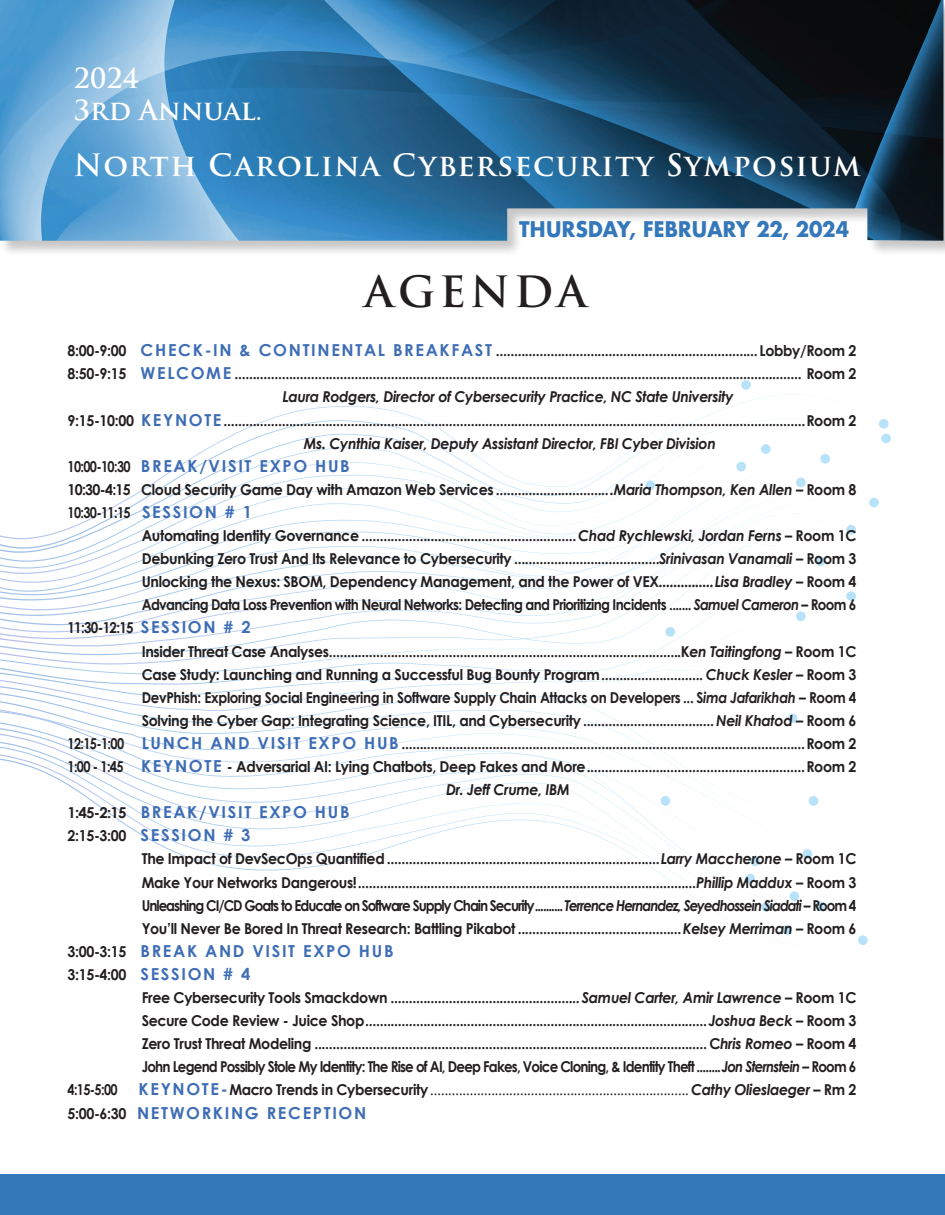
<style>
.page{position:relative;width:945px;height:1215px;background:#fff}
.page>*{position:absolute;margin:0;border:0;box-sizing:border-box;transform-origin:0 0}
.t1{font:700 42px "Trajan Pro";letter-spacing:.1em;color:#231f20}
.t2{font:700 30px "Trajan Pro";letter-spacing:.05em;color:#fff}
.t3{font:700 27px "Trajan Pro";color:#fff}
.t4{font:700 21px "Futura";letter-spacing:-.01em;color:#3478ba;scale:.94 1}
.t5{font:700 16.5px "Century Gothic";letter-spacing:.1em;color:#3e6db5}
.t6{font:700 15px "Century Gothic";letter-spacing:-.025em;color:#231f20;scale:.95 1}
.t7{font:700 15px "Century Gothic";letter-spacing:-.025em;color:#231f20;scale:.85 1}
.t8{font:italic 700 15px "Century Gothic";letter-spacing:-.025em;color:#231f20;scale:.95 1}
.t9{font:15px "Century Gothic";color:#231f20;scale:.95 1}
.t10{font:700 15px "Century Gothic";letter-spacing:-.075em;color:#231f20;scale:.9 1}
.t11{font:700 15px "Century Gothic";letter-spacing:-.06em;color:#231f20;scale:.9 1}
.t12{font:700 15px "Century Gothic";letter-spacing:-.05em;color:#231f20;scale:.9 1}
.t13{font:700 15px "Century Gothic";letter-spacing:-.025em;color:#231f20;scale:.9 1}
.t14{font:700 15px "Century Gothic";letter-spacing:-.025em;color:#231f20;scale:.89 1}
.s1{font-size:24px}
.s2{font-size:16.5px;color:#3e6db5}
.s3{font-size:15px;color:#231f20}
.s4{font-style:italic}
.s5{font-weight:700;font-size:16.5px;color:#3e6db5}
.s6{font-weight:700}
.s7{font-weight:700;font-style:italic}
</style>
<div class="page">
<div style="left:0;top:0;width:945px;height:256px;background:#231f20;opacity:.25"></div>
<img style="left:0;top:0;width:944px;height:241px">
<svg style="left:141px;top:835px;width:665px;height:21px"></svg>
<svg style="left:98px;top:806px;width:634px;height:29px"></svg>
<svg style="left:0;top:715px;width:812px;height:91px"></svg>
<svg style="left:0;top:665px;width:789px;height:52px"></svg>
<svg style="left:0;top:655px;width:686px;height:10px"></svg>
<svg style="left:0;top:646px;width:704px;height:9px"></svg>
<svg style="left:0;top:639px;width:717px;height:7px"></svg>
<svg style="left:0;top:632px;width:688px;height:7px"></svg>
<svg style="left:0;top:625px;width:698px;height:7px"></svg>
<svg style="left:0;top:593px;width:856px;height:32px"></svg>
<svg style="left:0;top:600px;width:801px;height:16px"></svg>
<svg style="left:0;top:600px;width:759px;height:10px"></svg>
<svg style="left:0;top:558px;width:827px;height:42px"></svg>
<svg style="left:0;top:574px;width:744px;height:21px"></svg>
<svg style="left:0;top:574px;width:675px;height:18px"></svg>
<svg style="left:0;top:574px;width:673px;height:9px"></svg>
<svg style="left:0;top:558px;width:766px;height:16px"></svg>
<svg style="left:0;top:562px;width:652px;height:7px"></svg>
<svg style="left:0;top:553px;width:741px;height:9px"></svg>
<svg style="left:0;top:394px;width:886px;height:155px"></svg>
<svg style="left:0;top:394px;width:747px;height:145px"></svg>
<svg style="left:846px;top:591px;width:10px;height:10px"></svg>
<div style="left:796px;top:612px;width:10px;height:9px;background:#b8e2fa;border-radius:50%"></div>
<svg style="left:815px;top:901px;width:10px;height:10px"></svg>
<div style="left:745px;top:874px;width:10px;height:9px;background:#b8e2fa;border-radius:50%"></div>
<div style="left:790px;top:891px;width:9px;height:10px;background:#b8e2fa;border-radius:50%"></div>
<svg style="left:782px;top:925px;width:10px;height:10px"></svg>
<svg style="left:858px;top:935px;width:10px;height:10px"></svg>
<div style="left:661px;top:796px;width:9px;height:10px;background:#b8e2fa;border-radius:50%"></div>
<svg style="left:809px;top:796px;width:9px;height:10px"></svg>
<div style="left:803px;top:849px;width:9px;height:10px;background:#b8e2fa;border-radius:50%"></div>
<svg style="left:761px;top:902px;width:10px;height:10px"></svg>
<svg style="left:750px;top:856px;width:10px;height:10px"></svg>
<div style="left:788px;top:713px;width:9px;height:10px;background:#b8e2fa;border-radius:50%"></div>
<svg style="left:665px;top:627px;width:10px;height:10px"></svg>
<svg style="left:846px;top:525px;width:10px;height:10px"></svg>
<svg style="left:815px;top:556px;width:10px;height:10px"></svg>
<svg style="left:869px;top:498px;width:10px;height:9px"></svg>
<svg style="left:796px;top:478px;width:10px;height:9px"></svg>
<svg style="left:820px;top:454px;width:10px;height:10px"></svg>
<div style="left:736px;top:462px;width:10px;height:9px;background:#b8e2fa;border-radius:50%"></div>
<svg style="left:761px;top:444px;width:10px;height:10px"></svg>
<svg style="left:741px;top:380px;width:10px;height:10px"></svg>
<svg style="left:879px;top:419px;width:10px;height:10px"></svg>
<div style="left:645px;top:481px;width:10px;height:9px;background:#b8e2fa;border-radius:50%"></div>
<div style="left:881px;top:434px;width:10px;height:9px;background:#b8e2fa;border-radius:50%"></div>
<div style="left:0;top:1174px;width:945px;height:41px;background:#3478ba"></div>
<p class="t3" style="left:74px;top:61px;width:66px">2024</p>
<p class="t3" style="left:74px;top:93px;width:189px">3rd Annual<span class="s1">.</span></p>
<p class="t2" style="left:74px;top:146px;width:788px">North Carolina Cybersecurity Symposium</p>
<p class="t4" style="left:519px;top:214px;width:353px">THURSDAY, FEBRUARY 22, 2024</p>
<p class="t1" style="left:364px;top:266px;width:224px">AGENDA</p>
<p class="t6" style="left:68px;top:341px;width:832px">8:00-9:00 <span class="s2">CHECK-IN &amp; CONTINENTAL BREAKFAST</span> ........................................................................ Lobby/Room 2</p>
<p class="t6" style="left:68px;top:364px;width:832px">8:50-9:15 <span class="s2">WELCOME</span> ............................................................................................................................................................ Room 2</p>
<p class="t8" style="left:283px;top:387px;width:476px">Laura Rodgers, Director of Cybersecurity Practice, NC State University</p>
<p class="t6" style="left:68px;top:411px;width:832px">9:15-10:00 <span class="s2">KEYNOTE</span> ................................................................................................................................................................Room 2</p>
<p class="t8" style="left:304px;top:434px;width:435px">Ms. Cynthia Kaiser, Deputy Assistant Director, FBI Cyber Division</p>
<p class="t5" style="left:68px;top:455px;width:284px"><span class="s3">10:00-10:30</span> BREAK/VISIT EXPO HUB</p>
<p class="t6" style="left:68px;top:480px;width:832px">10:30-4:15 Cloud Security Game Day with Amazon Web Services ...............................<span class="s4">.Maria Thompson, Ken Allen –</span> Room 8</p>
<p class="t7" style="left:68px;top:503px;width:219px">10:30-11:15 <span class="s2">SESSION # 1</span></p>
<p class="t6" style="left:142px;top:526px;width:754px">Automating Identity Governance ........................................................... <span class="s4">Chad Rychlewski, Jordan Ferns –</span> Room 1C</p>
<p class="t6" style="left:142px;top:549px;width:754px">Debunking Zero Trust And Its Relevance to Cybersecurity ........................................<span class="s4">Srinivasan Vanamali –</span> Room 3</p>
<p class="t6" style="left:142px;top:572px;width:754px">Unlocking the Nexus: SBOM, Dependency Management, and the Power of VEX<span class="s4">...............Lisa Bradley –</span> Room 4</p>
<p class="t12" style="left:142px;top:595px;width:796px">Advancing Data Loss Prevention with Neural Networks: Detecting and Prioritizing Incidents ....... <span class="s4">Samuel Cameron</span> – Room 6</p>
<p class="t14" style="left:68px;top:619px;width:207px">11:30-12:15 <span class="s2">SESSION # 2</span></p>
<p class="t6" style="left:142px;top:642px;width:754px">Insider Threat Case Analyses.................................................................................................K<span class="s4">en Taitingfong –</span> Room 1C</p>
<p class="t6" style="left:142px;top:665px;width:754px">Case Study: Launching and Running a Successful Bug Bounty Program............................ <span class="s4">Chuck Kesler –</span> Room 3</p>
<p class="t13" style="left:142px;top:688px;width:796px">DevPhish: Exploring Social Engineering in Software Supply Chain Attacks on Developers ... S<span class="s4">ima Jafarikhah –</span> Room 4</p>
<p class="t6" style="left:142px;top:711px;width:754px">Solving the Cyber Gap: Integrating Science, ITIL, and Cybersecurity .................................... <span class="s4">Neil Khatod –</span> Room 6</p>
<p class="t7" style="left:68px;top:734px;width:930px">12:15-1:00 <span class="s2">LUNCH AND VISIT EXPO HUB</span> ...............................................................................................................Room 2</p>
<p class="t7" style="left:68px;top:757px;width:930px">1:00 - 1:45 <span class="s2">KEYNOTE</span> - Adversarial AI: Lying Chatbots, Deep Fakes and More............................................................Room 2</p>
<p class="t8" style="left:446px;top:780px;width:132px">Dr. Jeff Crume, IBM</p>
<p class="t5" style="left:68px;top:802px;width:284px"><span class="s3">1:45-2:15</span> BREAK/VISIT EXPO HUB</p>
<p class="t6" style="left:68px;top:826px;width:194px">2:15-3:00 <span class="s2">SESSION # 3</span></p>
<p class="t6" style="left:142px;top:850px;width:754px">The Impact of DevSecOps Quantified ...........................................................................<span class="s4">Larry Maccherone –</span> Room 1C</p>
<p class="t6" style="left:142px;top:873px;width:754px">Make Your Networks Dangerous!.............................................................................................<span class="s4">Phillip Maddux –</span> Room 3</p>
<p class="t10" style="left:142px;top:896px;width:796px">Unleashing CI/CD Goats to Educate on Software Supply Chain Security.......... <span class="s4">Terrence Hernandez, Seyedhossein Siadati –</span> Room 4</p>
<p class="t6" style="left:142px;top:919px;width:754px">You’ll Never Be Bored In Threat Research: Battling Pikabot .............................................<span class="s4">Kelsey Merriman –</span> Room 6</p>
<p class="t5" style="left:68px;top:940px;width:328px"><span class="s3">3:00-3:15</span> BREAK AND VISIT EXPO HUB</p>
<p class="t6" style="left:68px;top:965px;width:194px">3:15-4:00 <span class="s2">SESSION # 4</span></p>
<p class="t6" style="left:142px;top:988px;width:754px">Free Cybersecurity Tools Smackdown .................................................... <span class="s4">Samuel Carter, Amir Lawrence –</span> Room 1C</p>
<p class="t6" style="left:142px;top:1011px;width:754px">Secure Code Review - Juice Shop..............................................................................................<span class="s4">Joshua Beck –</span> Room 3</p>
<p class="t6" style="left:142px;top:1034px;width:754px">Zero Trust Threat Modeling ............................................................................................................ C<span class="s4">hris Romeo –</span> Room 4</p>
<p class="t11" style="left:142px;top:1057px;width:796px">John Legend Possibly Stole My Identity: The Rise of AI, Deep Fakes, Voice Cloning, &amp; Identity Theft ........<span class="s4">Jon Sternstein –</span> Room 6</p>
<p class="t7" style="left:68px;top:1081px;width:61px">4:15-5:00</p>
<p class="t9" style="left:139px;top:1080px;width:757px"><span class="s5">KEYNOTE-</span><span class="s6">Macro Trends in Cybersecurity</span>........................................................................ <span class="s7">Cathy Olieslaeger</span> <span class="s6">– Rm 2</span></p>
<p class="t5" style="left:68px;top:1102px;width:300px"><span class="s3">5:00-6:30</span> NETWORKING RECEPTION</p>
</div>
